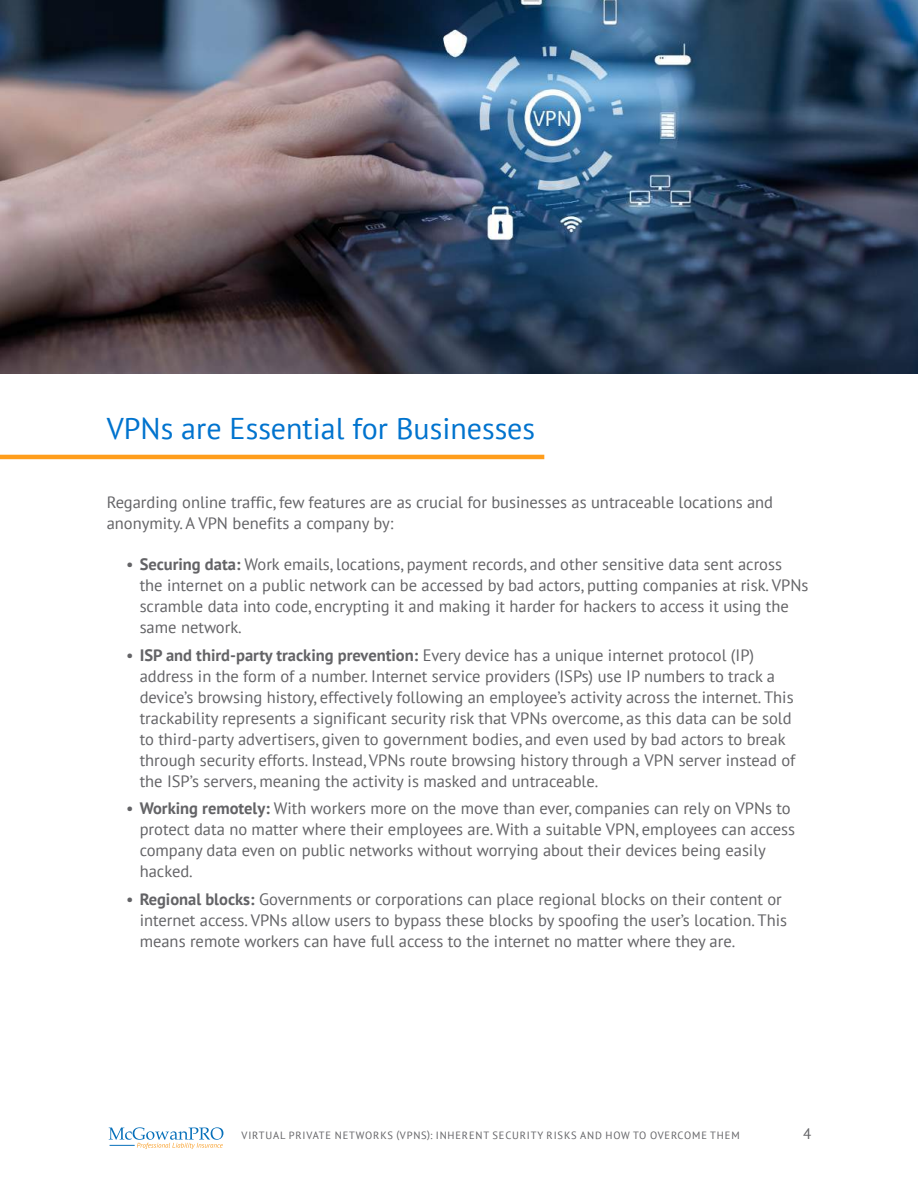
<style>
.page{position:relative;width:918px;height:1188px;background:#fff}
.page>*{position:absolute;margin:0;border:0;box-sizing:border-box;transform-origin:0 0}
.t1{font:30px "PT Sans";color:#0073ce}
.t2{font:16.5px/21px "PT Sans";color:#636366}
.t3{font:15px "PT Sans";color:#636366}
.t4{font:10.5px "PT Sans";letter-spacing:.08em;color:#636366}
.s1{font-weight:700}
</style>
<div class="page">
<svg style="left:109px;top:1127px;width:114px;height:22px"></svg>
<hr style="left:0;top:455px;width:544px;height:4px;background:#ff9d1b">
<img style="left:0;top:0;width:918px;height:374px">
<h1 class="t1" style="left:107px;top:409px;width:430px">VPNs are Essential for Businesses</h1>
<p class="t2" style="left:107px;top:491px;width:668px">Regarding online traffic, few features are as crucial for businesses as untraceable locations and anonymity. A VPN benefits a company by:</p>
<p class="t2" style="left:140px;top:553px;width:670px;text-indent:-14px">• <span class="s1">Securing data:</span> Work emails, locations, payment records, and other sensitive data sent across the internet on a public network can be accessed by bad actors, putting companies at risk. VPNs scramble data into code, encrypting it and making it harder for hackers to access it using the same network.</p>
<p class="t2" style="left:140px;top:644px;width:657px;text-indent:-14px">• <span class="s1">ISP and third-party tracking prevention:</span> Every device has a unique internet protocol (IP) address in the form of a number. Internet service providers (ISPs) use IP numbers to track a device’s browsing history, effectively following an employee’s activity across the internet. This trackability represents a significant security risk that VPNs overcome, as this data can be sold to third-party advertisers, given to government bodies, and even used by bad actors to break through security efforts. Instead, VPNs route browsing history through a VPN server instead of the ISP’s servers, meaning the activity is masked and untraceable.</p>
<p class="t2" style="left:140px;top:798px;width:657px;text-indent:-14px">• <span class="s1">Working remotely:</span> With workers more on the move than ever, companies can rely on VPNs to protect data no matter where their employees are. With a suitable VPN, employees can access company data even on public networks without worrying about their devices being easily hacked.</p>
<p class="t2" style="left:140px;top:888px;width:649px;text-indent:-14px">• <span class="s1">Regional blocks:</span> Governments or corporations can place regional blocks on their content or internet access. VPNs allow users to bypass these blocks by spoofing the user’s location. This means remote workers can have full access to the internet no matter where they are.</p>
<p class="t4" style="left:242px;top:1129px;width:500px">VIRTUAL PRIVATE NETWORKS (VPNS): INHERENT SECURITY RISKS AND HOW TO OVERCOME THEM</p>
<p class="t3" style="left:803px;top:1124px;width:10px">4</p>
</div>
